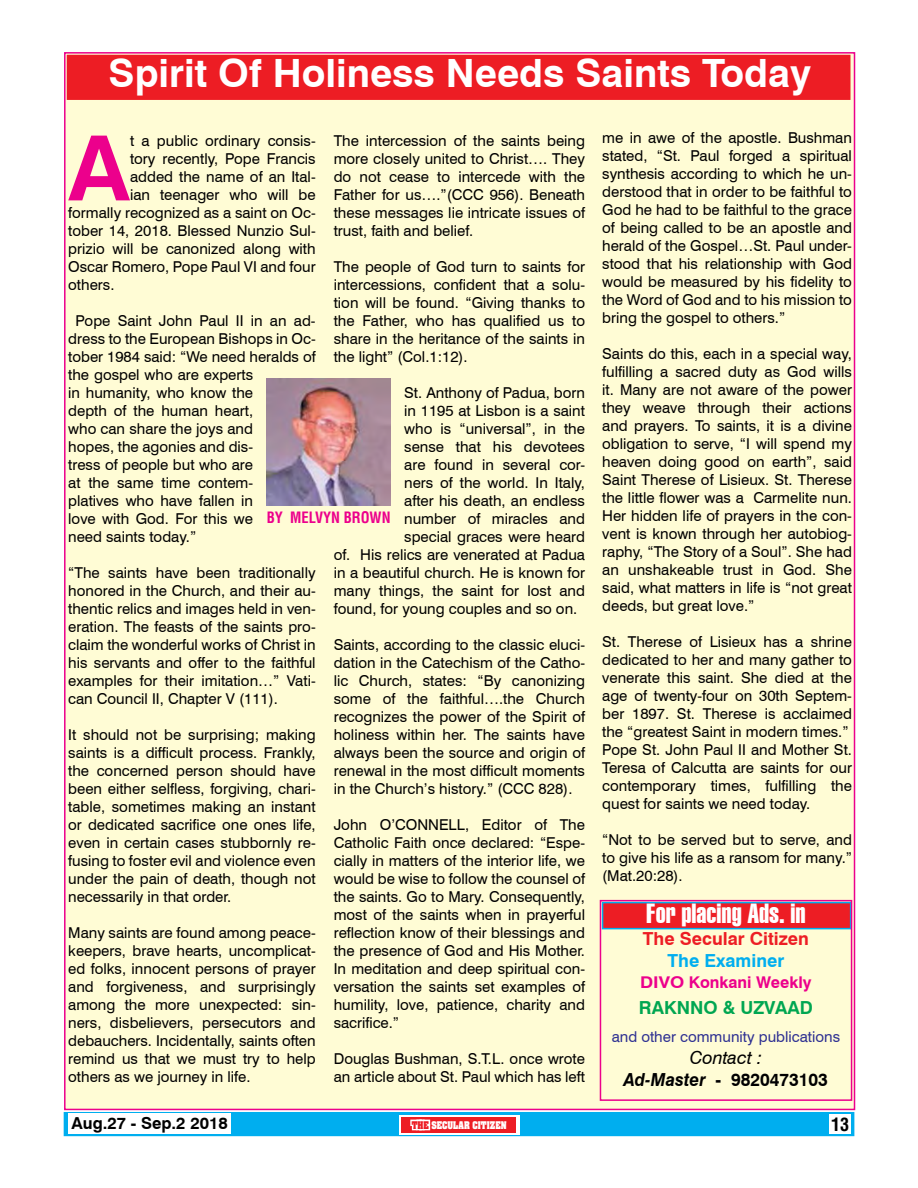
<style>
.page{position:relative;width:918px;height:1188px;background:#fff}
.page>*{position:absolute;margin:0;border:0;box-sizing:border-box;transform-origin:0 0}
.t1{font:700 90.15px "Swiss 721 BT";color:#ec008c}
.t2{font:700 39px "Swiss 721 BT";color:#fff}
.t3{font:27px "Swiss 911 BT Extra Compressed";color:#fff;scale:1.1 1}
.t4{font:700 18px/21.6px "Swiss 721 BT";color:#000;text-align:center;scale:.95 1}
.t5{font:700 18px "Swiss 721 BT";color:#ed1d24}
.t6{font:700 18px "Swiss 721 BT";color:#00a651}
.t7{font:700 18px "Swiss 721 BT";color:#00aeef}
.t8{font:18px "Switzerland Condensed";color:#000}
.t9{font:700 16.5px "Swiss 721 BT";color:#000}
.t10{font:700 16.2px "Swiss 721 BT";color:#ec008c;scale:1.11 1}
.t11{font:15.3px "Switzerland Condensed";color:#ec008c;scale:.95 1}
.t12{font:15px/18px "Swiss 721 BT";color:#000;text-align:justify}
.t13{font:15px "Swiss 721 BT";color:#2e3092}
.t14{font:700 9px "Aardvark";color:#fff;scale:.85 1}
.s1{font-weight:400;font-style:italic}
.s2{font-style:italic}
.s3{color:#ed1d24}
</style>
<div class="page">
<div style="left:64px;top:1112px;width:790px;height:24px;background:#00aeef"></div>
<div style="left:829px;top:1114px;width:21px;height:20px;background:#fff"></div>
<div style="left:399px;top:1115px;width:121px;height:20px;background:#fff"></div>
<div style="left:69px;top:1114px;width:162px;height:20px;background:#fff"></div>
<div style="left:402px;top:1117px;width:114px;height:16px;background:#ed1d24"></div>
<svg style="left:410px;top:1119px;width:21px;height:12px"></svg>
<div style="left:64px;top:52px;width:791px;height:1058px;background:#fffcd5;border:2px solid #ec008c"></div>
<img style="left:266px;top:379px;width:124px;height:127px">
<div style="left:67px;top:55px;width:783px;height:45px;background:#ed1d24;border:2px solid #ed1d24"></div>
<div style="left:602px;top:902px;width:249px;height:27px;background:#ed1d24;border:2px solid #00aeef"></div>
<div style="left:600px;top:900px;width:252px;height:201px;border:2px solid #ec008c"></div>
<h2 class="t2" style="left:109px;top:50px;width:704px">Spirit Of Holiness Needs Saints Today</h2>
<p class="t12" style="left:334px;top:132px;width:253px">The intercession of the saints being more closely united to Christ…. They do not cease to intercede with the Father for us….”(CCC 956). Beneath these messages lie intricate issues of trust, faith and belief.</p>
<p class="t12" style="left:334px;top:258px;width:253px">The people of God turn to saints for intercessions, confident that a solu&shy;tion will be found. “Giving thanks to the Father, who has qualified us to share in the heritance of the saints in the light” (Col.1:12).</p>
<p class="t12" style="left:404px;top:384px;width:182px">St. Anthony of Padua, born</p>
<p class="t12" style="left:404px;top:402px;width:182px">in 1195 at Lisbon is a saint</p>
<p class="t12" style="left:404px;top:420px;width:182px">who is “universal”, in the</p>
<p class="t12" style="left:404px;top:438px;width:182px">sense that his devotees</p>
<p class="t12" style="left:404px;top:456px;width:182px">are found in several cor-</p>
<p class="t12" style="left:404px;top:474px;width:182px">ners of the world. In Italy,</p>
<p class="t12" style="left:404px;top:492px;width:182px">after his death, an endless</p>
<p class="t12" style="left:404px;top:510px;width:182px">number of miracles and</p>
<p class="t12" style="left:404px;top:528px;width:182px">special graces were heard</p>
<p class="t12" style="left:334px;top:546px;width:253px">of. His relics are venerated at Padua</p>
<p class="t12" style="left:334px;top:564px;width:253px">in a beautiful church. He is known for</p>
<p class="t12" style="left:334px;top:582px;width:253px">many things, the saint for lost and</p>
<p class="t12" style="left:334px;top:600px;width:245px">found, for young couples and so on.</p>
<p class="t12" style="left:334px;top:636px;width:253px">Saints, according to the classic eluci&shy;dation in the Catechism of the Catho&shy;lic Church, states: “By canonizing some of the faithful….the Church recognizes the power of the Spirit of holiness within her. The saints have always been the source and origin of renewal in the most difficult moments in the Church’s history.” (CCC 828).</p>
<p class="t12" style="left:334px;top:816px;width:253px">John O’CONNELL, Editor of The Catholic Faith once declared: “Espe&shy;cially in matters of the interior life, we would be wise to follow the counsel of the saints. Go to Mary. Consequently, most of the saints when in prayerful reflection know of their blessings and the presence of God and His Mother.<br>In meditation and deep spiritual con&shy;versation the saints set examples of humility, love, patience, charity and sacrifice.”</p>
<p class="t12" style="left:334px;top:1050px;width:253px">Douglas Bushman, S.T.L. once wrote an article about St. Paul which has left</p>
<h1 class="t1" style="left:68px;top:114px;width:63px">A</h1>
<p class="t12" style="left:130px;top:132px;width:187px">t a public ordinary consis-</p>
<p class="t12" style="left:130px;top:150px;width:187px">tory recently, Pope Francis</p>
<p class="t12" style="left:130px;top:168px;width:187px">added the name of an Ital-</p>
<p class="t12" style="left:130px;top:186px;width:187px">ian teenager who will be</p>
<p class="t12" style="left:68px;top:204px;width:249px">formally recognized as a saint on Oc-</p>
<p class="t12" style="left:68px;top:222px;width:249px">tober 14, 2018. Blessed Nunzio Sul-</p>
<p class="t12" style="left:68px;top:240px;width:249px">prizio will be canonized along with</p>
<p class="t12" style="left:68px;top:258px;width:249px">Oscar Romero, Pope Paul VI and four</p>
<p class="t12" style="left:68px;top:276px;width:48px">others.</p>
<p class="t12" style="left:68px;top:312px;width:249px;text-align:left;text-indent:7px">Pope Saint John Paul II in an ad&shy;dress to the European Bishops in Oc&shy;tober 1984 said: “We need heralds of the gospel who are experts<br>in humanity, who know the<br>depth of the human heart,<br>who can share the joys and<br>hopes, the agonies and dis-<br>tress of people but who are<br>at the same time contem-<br>platives who have fallen in<br>love with God. For this we<br>need saints today.”</p>
<p class="t12" style="left:68px;top:564px;width:249px">“The saints have been traditionally honored in the Church, and their au&shy;thentic relics and images held in ven&shy;eration. The feasts of the saints pro&shy;claim the wonderful works of Christ in his servants and offer to the faithful examples for their imitation…” Vati&shy;can Council II, Chapter V (111).</p>
<p class="t12" style="left:68px;top:726px;width:249px">It should not be surprising; making saints is a difficult process. Frankly, the concerned person should have been either selfless, forgiving, chari&shy;table, sometimes making an instant or dedicated sacrifice one ones life, even in certain cases stubbornly re&shy;fusing to foster evil and violence even under the pain of death, though not necessarily in that order.</p>
<p class="t12" style="left:68px;top:924px;width:249px">Many saints are found among peace&shy;keepers, brave hearts, uncomplicat&shy;ed folks, innocent persons of prayer and forgiveness, and surprisingly among the more unexpected: sin&shy;ners, disbelievers, persecutors and debauchers. Incidentally, saints often remind us that we must try to help others as we journey in life.</p>
<p class="t11" style="left:267px;top:508px;width:101px">BY MELVYN BROWN</p>
<p class="t12" style="left:602px;top:129px;width:251px">me in awe of the apostle. Bushman stated, “St. Paul forged a spiritual synthesis according to which he un&shy;derstood that in order to be faithful to God he had to be faithful to the grace of being called to be an apostle and herald of the Gospel…St. Paul under&shy;stood that his relationship with God would be measured by his fidelity to the Word of God and to his mission to bring the gospel to others.”</p>
<p class="t12" style="left:602px;top:345px;width:251px">Saints do this, each in a special way, fulfilling a sacred duty as God wills it. Many are not aware of the power they weave through their actions and prayers. To saints, it is a divine obligation to serve, “I will spend my heaven doing good on earth”, said Saint Therese of Lisieux. St. Therese the little flower was a Carmelite nun.<br>Her hidden life of prayers in the con&shy;vent is known through her autobiog&shy;raphy, “The Story of a Soul”. She had an unshakeable trust in God. She said, what matters in life is “not great deeds, but great love.”</p>
<p class="t12" style="left:602px;top:633px;width:251px;text-align:left">St. Therese of Lisieux has a shrine dedicated to her and many gather to venerate this saint. She died at the age of twenty-four on 30th Septem&shy;ber 1897. St. Therese is acclaimed the “greatest Saint in modern times.” Pope St. John Paul II and Mother St.<br>Teresa of Calcutta are saints for our contemporary times, fulfilling the quest for saints we need today.</p>
<p class="t12" style="left:602px;top:831px;width:251px">“Not to be served but to serve, and to give his life as a ransom for many.” (Mat.20:28).</p>
<h3 class="t3" style="left:646px;top:899px;width:146px">For placing Ads. in</h3>
<p class="t5" style="left:643px;top:928px;width:167px">The Secular Citizen</p>
<p class="t7" style="left:668px;top:950px;width:118px">The Examiner</p>
<p class="t10" style="left:640px;top:973px;width:156px">DIVO Konkani Weekly</p>
<p class="t6" style="left:639px;top:996px;width:52px">RAKNNO</p>
<p class="t6" style="left:723px;top:996px;width:92px">&amp; UZVAAD</p>
<p class="t13" style="left:612px;top:1028px;width:230px">and other community publications</p>
<p class="t4" style="left:624px;top:1047px;width:216px"><span class="s1">Contact :<br></span><span class="s2">Ad-Master</span> - 9820473103</p>
<p class="t9" style="left:72px;top:1113px;width:158px">Aug.27 - Sep.2 2018</p>
<p class="t14" style="left:412px;top:1118px;width:113px"><span class="s3">THE</span> SECULAR CITIZEN</p>
<p class="t8" style="left:831px;top:1113px;width:19px">13</p>
</div>
